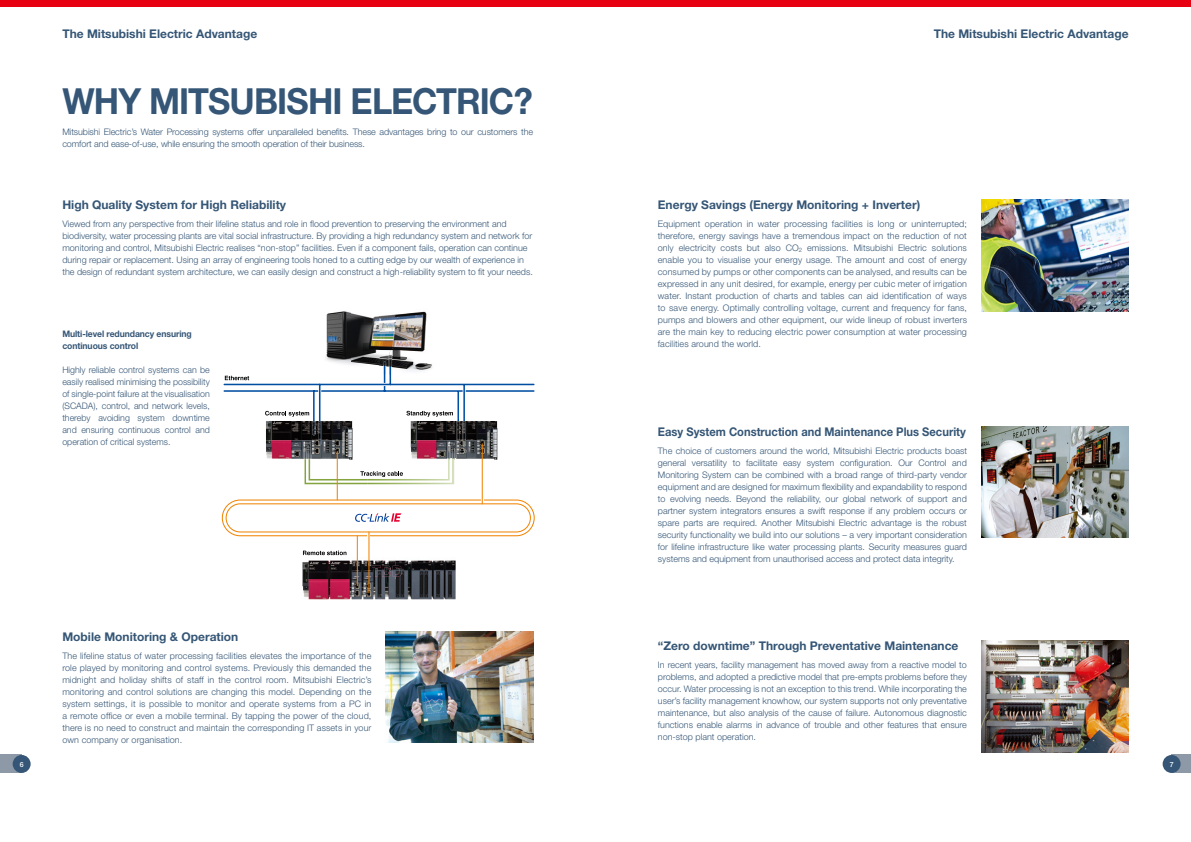
<style>
.page{position:relative;width:1191px;height:842px;background:#fff}
.page>*{position:absolute;margin:0;border:0;box-sizing:border-box;transform-origin:0 0}
.t1{font:700 36px "Helvetica Neue";letter-spacing:-.025em;color:#355676;scale:.95 1}
.t2{font:700 12px "Helvetica Neue";color:#355676}
.t3{font:700 12px "Helvetica Neue";color:#355676;scale:.93 1}
.t4{font:300 9px/12px "Helvetica Neue";color:#355676;text-align:justify}
.t5{font:700 9px/12px "Helvetica Neue";letter-spacing:-.01em;color:#355676;scale:.96 1}
.t6{font:500 7px "Helvetica Neue";color:#fff}
</style>
<div class="page">
<div style="left:0;top:755px;width:22px;height:18px;background:#8e99a7"></div>
<div style="left:13px;top:755px;width:18px;height:18px;background:#355676;border-radius:50%"></div>
<div style="left:1171px;top:755px;width:20px;height:18px;background:#8e99a7"></div>
<div style="left:1162px;top:755px;width:18px;height:18px;background:#355676;border-radius:50%"></div>
<div style="left:0;top:0;width:1191px;height:7px;background:#e60012"></div>
<img style="left:981px;top:200px;width:147px;height:111px">
<img style="left:981px;top:426px;width:147px;height:112px">
<img style="left:981px;top:641px;width:147px;height:111px">
<img style="left:386px;top:631px;width:147px;height:112px">
<img style="left:326px;top:311px;width:101px;height:40px">
<svg style="left:303px;top:551px;width:43px;height:4px"></svg>
<img style="left:302px;top:557px;width:154px;height:43px">
<svg style="left:372px;top:566px;width:30px;height:10px"></svg>
<hr style="left:357px;top:535px;width:1px;height:51px;background:#f08300">
<svg style="left:222px;top:351px;width:313px;height:190px"></svg>
<hr style="left:368px;top:532px;width:1px;height:61px;background:#f08300">
<h2 class="t2" style="left:62px;top:26px;width:196px">The Mitsubishi Electric Advantage</h2>
<h2 class="t2" style="left:933px;top:26px;width:196px">The Mitsubishi Electric Advantage</h2>
<h1 class="t1" style="left:62px;top:79px;width:497px">WHY MITSUBISHI ELECTRIC?</h1>
<p class="t4" style="left:62px;top:125px;width:472px">Mitsubishi Electric’s Water Processing systems offer unparalleled benefits. These advantages bring to our customers the comfort and ease-of-use, while ensuring the smooth operation of their business.</p>
<h2 class="t2" style="left:62px;top:197px;width:225px">High Quality System for High Reliability</h2>
<p class="t4" style="left:62px;top:218px;width:472px;text-align:left">Viewed from any perspective from their lifeline status and role in flood prevention to preserving the environment and biodiversity, water processing plants are vital social infrastructure. By providing a high redundancy system and network for monitoring and control, Mitsubishi Electric realises “non-stop” facilities. Even if a component fails, operation can continue during repair or replacement. Using an array of engineering tools honed to a cutting edge by our wealth of experience in the design of redundant system architecture, we can easily design and construct a high-reliability system to fit your needs.</p>
<p class="t5" style="left:62px;top:328px;width:136px">Multi-level redundancy ensuring continuous control</p>
<p class="t4" style="left:62px;top:364px;width:149px">Highly reliable control systems can be easily realised minimising the possibility of single-point failure at the visualisation (SCADA), control, and network levels, thereby avoiding system downtime and ensuring continuous control and operation of critical systems.</p>
<h2 class="t2" style="left:62px;top:629px;width:177px">Mobile Monitoring &amp; Operation</h2>
<p class="t4" style="left:62px;top:649px;width:310px">The lifeline status of water processing facilities elevates the importance of the role played by monitoring and control systems. Previously this demanded the midnight and holiday shifts of staff in the control room. Mitsubishi Electric’s monitoring and control solutions are changing this model. Depending on the system settings, it is possible to monitor and operate systems from a PC in a remote office or even a mobile terminal. By tapping the power of the cloud, there is no need to construct and maintain the corresponding IT assets in your own company or organisation.</p>
<h2 class="t2" style="left:658px;top:197px;width:264px">Energy Savings (Energy Monitoring + Inverter)</h2>
<p class="t4" style="left:658px;top:218px;width:311px">Equipment operation in water processing facilities is long or uninterrupted; therefore, energy savings have a tremendous impact on the reduction of not only electricity costs but also CO<sub>2</sub> emissions. Mitsubishi Electric solutions enable you to visualise your energy usage. The amount and cost of energy consumed by pumps or other components can be analysed, and results can be expressed in any unit desired, for example, energy per cubic meter of irrigation water. Instant production of charts and tables can aid identification of ways to save energy. Optimally controlling voltage, current and frequency for fans, pumps and blowers and other equipment, our wide lineup of robust inverters are the main key to reducing electric power consumption at water processing facilities around the world.</p>
<h2 class="t3" style="left:658px;top:424px;width:333px">Easy System Construction and Maintenance Plus Security</h2>
<p class="t4" style="left:658px;top:444px;width:311px">The choice of customers around the world, Mitsubishi Electric products boast general versatility to facilitate easy system configuration. Our Control and Monitoring System can be combined with a broad range of third-party vendor equipment and are designed for maximum flexibility and expandability to respond to evolving needs. Beyond the reliability, our global network of support and partner system integrators ensures a swift response if any problem occurs or spare parts are required. Another Mitsubishi Electric advantage is the robust security functionality we build into our solutions – a very important consideration for lifeline infrastructure like water processing plants. Security measures guard systems and equipment from unauthorised access and protect data integrity.</p>
<h2 class="t2" style="left:658px;top:638px;width:302px">“Zero downtime” Through Preventative Maintenance</h2>
<p class="t4" style="left:658px;top:659px;width:311px">In recent years, facility management has moved away from a reactive model to problems, and adopted a predictive model that pre-empts problems before they occur. Water processing is not an exception to this trend. While incorporating the user’s facility management knowhow, our system supports not only preventative maintenance, but also analysis of the cause of failure. Autonomous diagnostic functions enable alarms in advance of trouble and other features that ensure non-stop plant operation.</p>
<p class="t6" style="left:20px;top:760px;width:5px">6</p>
<p class="t6" style="left:1169px;top:760px;width:5px">7</p>
</div>
